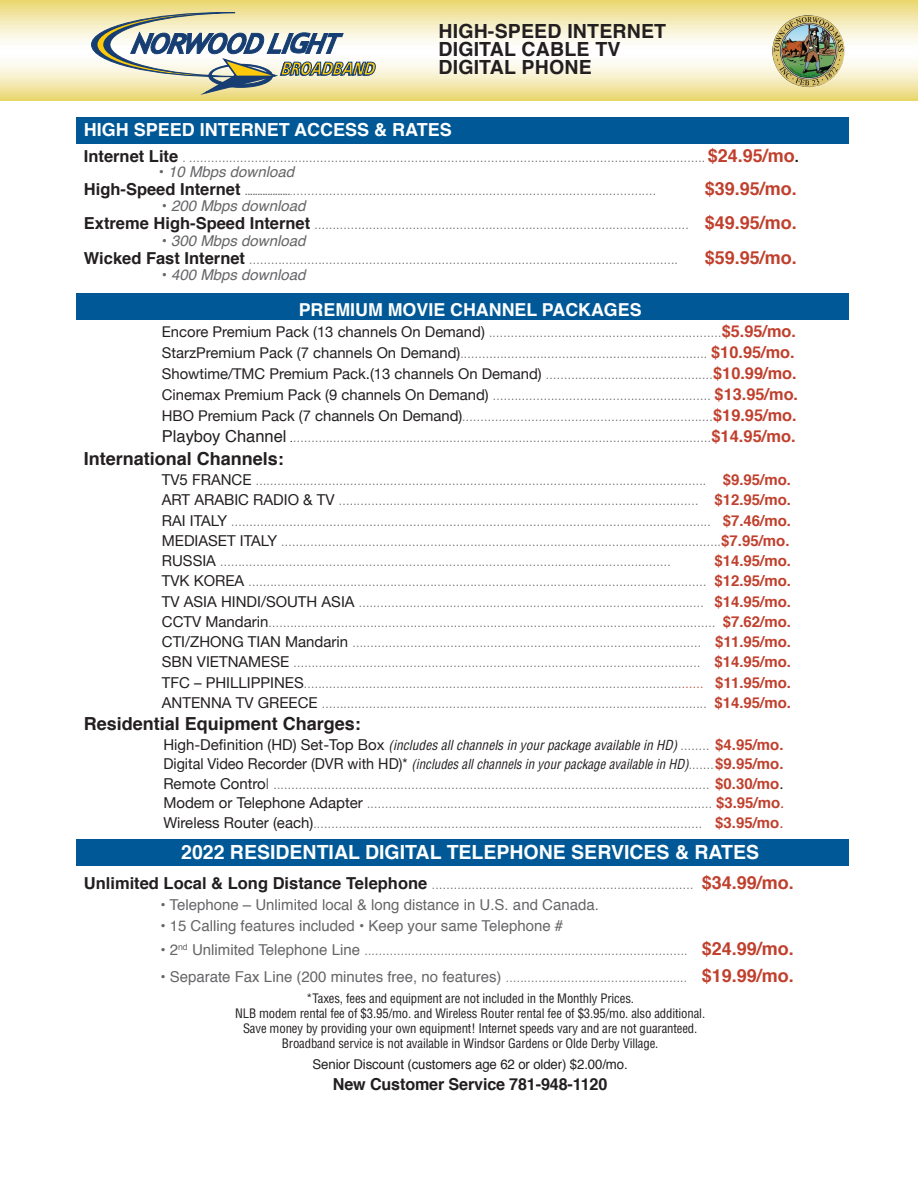
<style>
.page{position:relative;width:918px;height:1188px;background:#fff}
.page>*{position:absolute;margin:0;border:0;box-sizing:border-box;transform-origin:0 0}
.t1{font:700 19.5px "Helvetica";color:#fff}
.t2{font:700 19.5px/18px "Helvetica";letter-spacing:.01em;color:#231f20}
.t3{font:700 18px "Helvetica";color:#231f20}
.t4{font:700 18px "Helvetica";color:#fff}
.t5{font:700 18px "Helvetica";color:#c0402d}
.t6{font:700 17.85px "Helvetica";color:#fff}
.t7{font:700 16.5px "Helvetica";letter-spacing:-.01em;color:#231f20}
.t8{font:15px "Helvetica";color:#666568}
.t9{font:italic 15px "Helvetica";color:#666568}
.t10{font:700 15px "Helvetica";color:#c0402d}
.t11{font:italic condensed 13.5px/19.5px "Helvetica";color:#231f20}
.t12{font:13.5px "Helvetica";letter-spacing:-.01em;color:#231f20}
.t13{font:condensed 12.75px/15px "Helvetica";letter-spacing:-.01em;color:#231f20;text-align:center}
.t14{font:300 12px/20.2px "Helvetica Neue";color:#666568;text-align:justify}
.s1{font-family:"Helvetica";font-weight:700;font-size:16.5px;color:#231f20}
.s2{font-family:"Helvetica";font-weight:700;font-size:18px;color:#c0402d}
.s3{font-family:"Helvetica";font-weight:700;font-size:15px;color:#231f20}
.s4{font-style:normal}
.s5{font-family:"Helvetica";font-weight:700;font-size:9px}
.s6{font-size:9px}
.s7{font-weight:400;font-size:14.85px;color:#231f20}
.s8{font-family:"Helvetica";font-weight:700;font-size:16.35px;color:#c0402d}
.s9{font-family:"Helvetica";font-weight:400;font-size:16.5px;color:#231f20}
.s10{font-family:"Helvetica";font-weight:400;color:#231f20}
.s11{font-family:"Helvetica";font-weight:700;font-size:16.5px;color:#c0402d}
.s12{font-weight:400;font-size:15px;color:#231f20}
.s13{font-family:"Helvetica";font-weight:700;font-size:15px;color:#c0402d}
.s14{color:#c0402d}
.s15{font-family:"Helvetica Neue";font-style:normal;font-stretch:normal;font-size:15px}
.s16{font-family:"Helvetica Neue";font-weight:300;font-style:normal;font-stretch:normal;font-size:12px;color:#666568}
.s17{font-weight:700;font-style:normal;font-stretch:normal;font-size:15px;color:#c0402d}
.s18{font-weight:400;font-size:15px}
.s19{font-weight:400;font-size:15px;color:#c0402d}
.s20{font-family:"Helvetica";font-weight:400;font-size:15px}
</style>
<div class="page">
<div style="left:76px;top:293px;width:772px;height:27px;background:#005996"></div>
<div style="left:76px;top:117px;width:773px;height:26px;background:#005996"></div>
<div style="left:76px;top:839px;width:773px;height:27px;background:#005996"></div>
<svg style="left:0;top:0;width:918px;height:100px"></svg>
<svg style="left:91px;top:12px;width:285px;height:83px"></svg>
<img style="left:772px;top:15px;width:73px;height:72px">
<h1 class="t2" style="left:438px;top:22px;width:229px">HIGH-SPEED INTERNET<br>DIGITAL CABLE TV<br>DIGITAL PHONE</h1>
<h2 class="t4" style="left:84px;top:116px;width:370px">HIGH SPEED INTERNET ACCESS &amp; RATES</h2>
<p class="t14" style="left:84px;top:147px;width:717px"><span class="s1">Internet Lite</span> .. .............................................................................................................................................. <span class="s2">$24.95/mo</span><span class="s3">.</span></p>
<p class="t9" style="left:159px;top:160px;width:137px"><span class="s4">•</span> 10 Mbps download</p>
<p class="t14" style="left:84px;top:180px;width:574px"><span class="s1">High-Speed Internet</span> <span class="s5">..................</span><span class="s6">.</span>....................................................................................................</p>
<h2 class="t5" style="left:705px;top:174px;width:94px">$39.95/mo.</h2>
<p class="t9" style="left:162px;top:194px;width:145px"><span class="s4">•</span> 200 Mbps download</p>
<p class="t14" style="left:84px;top:214px;width:715px"><span class="s1">Extreme High-Speed Internet</span> ....................................................................................................... <span class="s2">$49.95/mo.</span></p>
<p class="t9" style="left:162px;top:229px;width:145px"><span class="s4">•</span> 300 Mbps download</p>
<p class="t14" style="left:84px;top:249px;width:596px"><span class="s1">Wicked Fast Internet</span> ......................................................................................................................</p>
<h2 class="t5" style="left:705px;top:243px;width:94px">$59.95/mo.</h2>
<p class="t9" style="left:162px;top:263px;width:145px"><span class="s4">•</span> 400 Mbps download</p>
<h3 class="t6" style="left:299px;top:296px;width:344px">PREMIUM MOVIE CHANNEL PACKAGES</h3>
<p class="t14" style="left:162px;top:322px;width:638px;line-height:21px;text-align:left"><span class="s7">Encore Premium Pack (13 channels On Demand)</span> ................................................................<span class="s8">$5.95/mo.<br></span><span class="s7">StarzPremium Pack (7 channels On Demand)</span>.................................................................... <span class="s8">$10.95/mo.<br></span><span class="s7">Showtime/TMC Premium Pack.(13 channels On Demand)</span> ..............................................<span class="s8">$10.99/mo.<br></span><span class="s7">Cinemax Premium Pack (9 channels On Demand)</span> ............................................................ <span class="s8">$13.95/mo.<br></span><span class="s7">HBO Premium Pack (7 channels On Demand)</span>.....................................................................<span class="s8">$19.95/mo.<br></span><span class="s9">Playboy Channel</span> <span class="s10">.</span>...................................................................................................................<span class="s11">$14.95/mo.</span></p>
<h2 class="t3" style="left:84px;top:444px;width:202px">International Channels:</h2>
<p class="t14" style="left:162px;top:470px;width:631px"><span class="s12">TV5 FRANCE</span> ............................................................................................................................ <span class="s13">$9.95/mo.<br></span><span class="s12">ART ARABIC RADIO &amp; TV</span> ................................................................................................... <span class="s13">$12.95/mo.<br></span><span class="s12">RAI ITALY</span> .................................................................................................................................... <span class="s13">$7.46/mo.<br></span><span class="s12">MEDIASET ITALY</span> .........................................................................................................................<span class="s13">$7.95/mo.<br></span><span class="s12">RUSSIA</span> ............................................................................................................................</p>
<p class="t10" style="left:714px;top:549px;width:78px">$14.95/mo.</p>
<p class="t14" style="left:162px;top:571px;width:631px"><span class="s12">TVK KOREA</span> .............................................................................................................................. <span class="s13">$12.95/mo.<br></span><span class="s12">TV ASIA HINDI/SOUTH ASIA</span> ............................................................................................... <span class="s13">$14.95/mo.<br></span><span class="s12">CCTV Mandarin</span>........................................................................................................................... <span class="s13">$7.62/mo.<br></span><span class="s12">CTI/ZHONG TIAN Mandarin</span> ................................................................................................ <span class="s13">$11.95/mo.<br></span><span class="s12">SBN VIETNAMESE</span> ................................................................................................................ <span class="s13">$14.95/mo.<br></span><span class="s12">TFC – PHILLIPPINES</span>........................................................................................................<span class="s14">......</span> <span class="s13">$11.95/mo.<br></span><span class="s12">ANTENNA TV GREECE</span> .......................................................................................................... <span class="s13">$14.95/mo.</span></p>
<h2 class="t3" style="left:84px;top:710px;width:279px">Residential Equipment Charges:</h2>
<p class="t11" style="left:163px;top:735px;width:622px"><span class="s15">High-Definition (HD) Set-Top Box</span> (includes all channels in your package available in HD) <span class="s16">........</span> <span class="s17">$4.95/mo.<br></span><span class="s15">Digital Video Recorder (DVR with HD)*</span> (includes all channels in your package available in HD)<span class="s16">.......</span><span class="s17">$9.95/mo.</span></p>
<p class="t14" style="left:163px;top:774px;width:623px;line-height:19.5px"><span class="s12">Remote Contro</span><span class="s18">l</span> ........................................................................................................................ <span class="s13">$0.30/mo</span><span class="s12">.<br>Modem or Telephone Adapter</span> ............................................................................................... <span class="s13">$3.95/mo</span><span class="s19">.<br></span><span class="s12">Wireless Router (each)</span>........................................................................................................... <span class="s13">$3.95/mo</span><span class="s19">.</span></p>
<h1 class="t1" style="left:181px;top:837px;width:579px">2022 RESIDENTIAL DIGITAL TELEPHONE SERVICES &amp; RATES</h1>
<p class="t14" style="left:84px;top:874px;width:712px"><span class="s1">Unlimited Local &amp; Long Distance Telephone</span> ........................................................................ <span class="s2">$34.99/mo.</span></p>
<p class="t8" style="left:160px;top:894px;width:440px">• Telephone – Unlimited local &amp; long distance in U.S. and Canada.</p>
<p class="t8" style="left:160px;top:915px;width:404px">• 15 Calling features included • Keep your same Telephone #</p>
<p class="t14" style="left:160px;top:940px;width:635px"><span class="s20">• 2</span><sup>nd</sup> <span class="s20">Unlimited Telephone Line</span> ......................................................................................... <span class="s2">$24.99/mo.</span></p>
<p class="t14" style="left:160px;top:967px;width:635px"><span class="s20">• Separate Fax Line (200 minutes free, no features)</span> .................................................. <span class="s2">$19.99/mo.</span></p>
<p class="t13" style="left:235px;top:991px;width:472px">*Taxes, fees and equipment are not included in the Monthly Prices.<br>NLB modem rental fee of $3.95/mo. and Wireless Router rental fee of $3.95/mo. also additional.<br>Save money by providing your own equipment! Internet speeds vary and are not guaranteed.<br>Broadband service is not available in Windsor Gardens or Olde Derby Village.</p>
<p class="t12" style="left:313px;top:1054px;width:317px">Senior Discount (customers age 62 or older) $2.00/mo.</p>
<h3 class="t7" style="left:333px;top:1071px;width:276px">New Customer Service 781-948-1120</h3>
</div>
